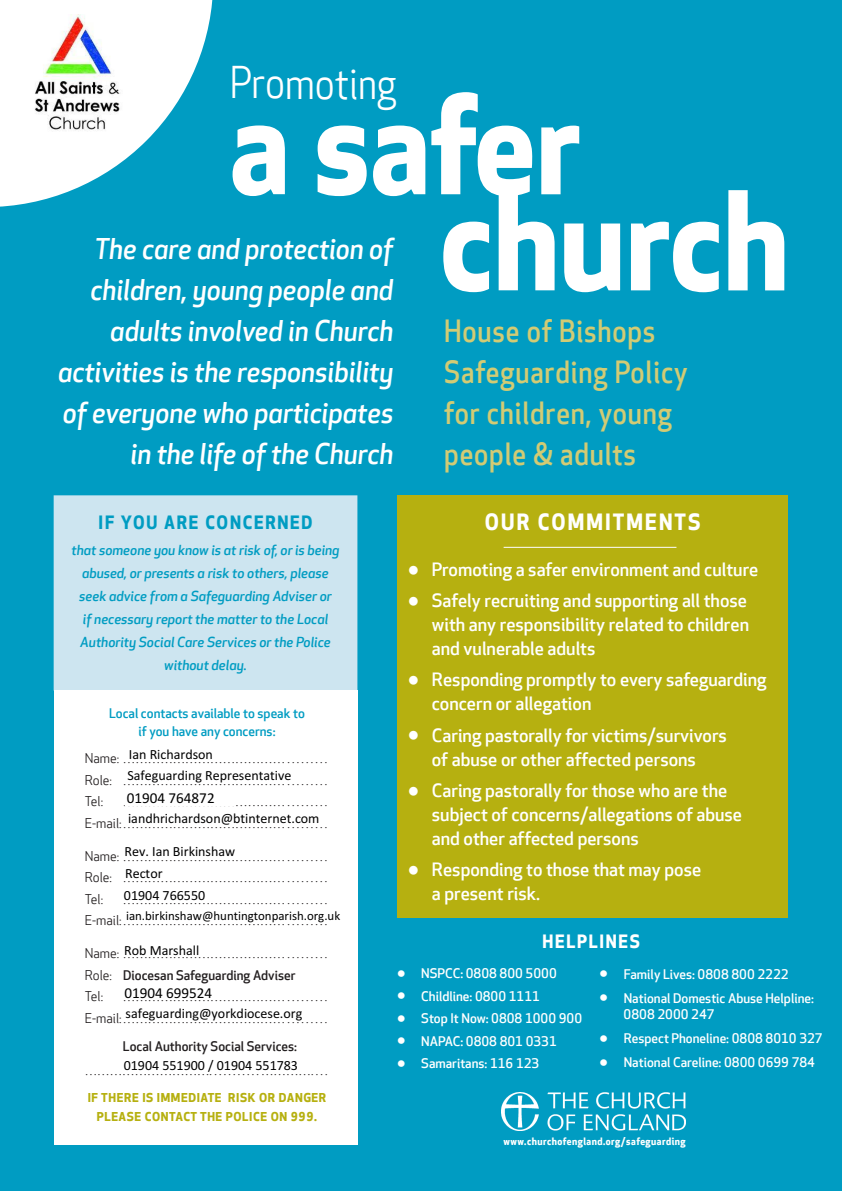
<style>
.page{position:relative;width:842px;height:1191px;background:#009cc2}
.page>*{position:absolute;margin:0;border:0;box-sizing:border-box;transform-origin:0 0}
.t1{font:700 133.6px "Apex New";color:#fff;scale:.9 1}
.t2{font:42px "Apex New";color:#fff;scale:.9 1}
.t3{font:500 30px/41px "Apex New";letter-spacing:.03em;color:#d2cb74;scale:.9 1}
.t4{font:italic 500 28px/41px "Apex New";color:#fff;text-align:right;scale:.95 1}
.t5{font:700 22px "Apex New";letter-spacing:.1em;color:#fff;scale:.95 1}
.t6{font:500 18px/24px "Apex New";color:#fff}
.t7{font:700 18px "Apex New";letter-spacing:.1em;color:#009cc2;scale:.95 1}
.t8{font:700 18px "Apex New";color:#fff;scale:.95 1}
.t9{font:15.2px "Calibri";color:#000}
.t10{font:14px/21.6px "Calibri";color:#000}
.t11{font:italic 500 13.6px/23px "Apex New";color:#009cc2;text-align:center}
.t12{font:13px/21.5px "Apex New";color:#231f20;text-align:right}
.t13{font:500 13px/16.7px "Apex New";color:#fff}
.t14{font:500 13px/18px "Apex New";color:#009cc2;text-align:center}
.t15{font:500 13px "Apex New";color:#231f20}
.t16{font:12.9px "Calibri";color:#000}
.t17{font:700 12px/19px "Apex New";letter-spacing:.05em;color:#b6b010;text-align:center}
.t18{font:700 10px "Apex New";letter-spacing:.05em;color:#fff;scale:.95 1}
.s1{font-weight:500}
.s2{font-size:31.4px}
.s3{font-weight:400;font-size:24.6px}
</style>
<div class="page">
<div style="left:397px;top:495px;width:391px;height:422px;background:#b6b010"></div>
<hr style="left:504px;top:547px;width:172px;height:1px;background:#fff">
<img style="left:502px;top:1092px;width:183px;height:39px">
<div style="left:54px;top:690px;width:303px;height:455px;background:#fff"></div>
<div style="left:54px;top:495px;width:303px;height:195px;background:#cde5f0"></div>
<svg style="left:0;top:0;width:213px;height:207px;fill:#fff"></svg>
<img style="left:18px;top:14px;width:117px;height:118px">
<h2 class="t2" style="left:230px;top:67px;width:186px">Promoting</h2>
<h1 class="t1" style="left:230px;top:94px;width:391px">A SAFER</h1>
<h1 class="t1" style="left:440px;top:190px;width:389px">CHURCH</h1>
<h3 class="t4" style="left:94px;top:231px;width:316px">The care and protection of</h3>
<h3 class="t4" style="left:91px;top:272px;width:320px">children, young people and</h3>
<h3 class="t4" style="left:58px;top:313px;width:354px">adults involved in Church activities is the responsibility of everyone who participates in the life of the Church</h3>
<h3 class="t3" style="left:444px;top:314px;width:272px">House of Bishops<br>Safeguarding Policy for children, young people &amp; adults</h3>
<p class="t7" style="left:99px;top:515px;width:227px">IF YOU ARE CONCERNED</p>
<p class="t11" style="left:72px;top:540px;width:269px">that someone you know is at risk of, or is being abused, or presents a risk to others, please seek advice from a Safeguarding Adviser or<br>if necessary report the matter to the Local Authority Social Care Services or the Police without delay.</p>
<p class="t14" style="left:109px;top:705px;width:197px">Local contacts available to speak to if you have any concerns:</p>
<p class="t12" style="left:85px;top:749px;width:244px;text-align:justify">Name: ………………………………… . . . . . . . . .<br>Role: ………………………………… . . . . . . . . .<br>Tel:</p>
<p class="t12" style="left:85px;top:792px;width:244px">………………………………… . . . . . . . . .<br>E-mail:………………………………… . . . . . . . . .</p>
<p class="t12" style="left:85px;top:846px;width:244px;text-align:justify">Name: ………………………………… . . . . . . . . .<br>Role: ………………………………… . . . . . . . . .<br>Tel:</p>
<p class="t12" style="left:85px;top:889px;width:244px">………………………………… . . . . . . . . .<br>E-mail:………………………………… . . . . . . . . .</p>
<p class="t12" style="left:85px;top:944px;width:244px;text-align:left">Name: ………………………………… . . . . . . . . .<br>Role: <span class="s1">Diocesan Safeguarding Adviser<br></span>Tel:</p>
<p class="t12" style="left:85px;top:987px;width:244px">………………………………… . . . . . . . . .<br>E-mail:………………………………… . . . . . . . . .</p>
<p class="t15" style="left:123px;top:1041px;width:176px">Local Authority Social Services:</p>
<p class="t12" style="left:85px;top:1060px;width:244px">…………………………...........…………....</p>
<p class="t17" style="left:88px;top:1089px;width:240px">IF THERE IS IMMEDIATE RISK OR DANGER<br>PLEASE CONTACT THE POLICE ON 999.</p>
<p class="t10" style="left:126px;top:744px;width:195px">Ian Richardson<br>Safeguarding Representative<br>01904 764862 iandhrichardson@btinternet.com</p>
<p class="t10" style="left:124px;top:841px;width:113px;line-height:21.9px">Rev. Ian Birkinshaw<br>Rector<br>01904 766550</p>
<p class="t16" style="left:126px;top:910px;width:216px">ian.birkinshaw@huntingtonparish.org.uk</p>
<p class="t10" style="left:124px;top:940px;width:77px">Rob Marshall</p>
<p class="t10" style="left:124px;top:983px;width:180px;line-height:20.5px">07914 668907 safeguarding@yorkdiocese.org</p>
<p class="t10" style="left:124px;top:1056px;width:176px">01904 551900 / 01904 551783</p>
<p class="t9" style="left:127px;top:791px;width:89px">01904 764872</p>
<p class="t9" style="left:124px;top:986px;width:89px">01904 699524</p>
<p class="t5" style="left:485px;top:513px;width:229px">OUR COMMITMENTS</p>
<p class="t6" style="left:407px;top:559px;width:353px"><span class="s2">•</span> Promoting a safer environment and culture</p>
<p class="t6" style="left:432px;top:590px;width:319px;text-align:justify;text-indent:-25px"><span class="s2">•</span> Safely recruiting and supporting all those with any responsibility related to children and vulnerable adults</p>
<p class="t6" style="left:432px;top:670px;width:336px;text-indent:-25px"><span class="s2">•</span> Responding promptly to every safeguarding concern or allegation</p>
<p class="t6" style="left:407px;top:725px;width:321px;text-align:center"><span class="s2">•</span> Caring pastorally for victims/survivors of abuse or other affected persons</p>
<p class="t6" style="left:432px;top:780px;width:312px;text-indent:-24px"><span class="s2">•</span> Caring pastorally for those who are the subject of concerns/allegations of abuse and other affected persons</p>
<p class="t6" style="left:432px;top:859px;width:271px;text-indent:-25px"><span class="s2">•</span> Responding to those that may pose a present risk.</p>
<p class="t8" style="left:543px;top:934px;width:104px">HELPLINES</p>
<p class="t13" style="left:397px;top:966px;width:162px"><span class="s3">•</span> NSPCC: 0808 800 5000</p>
<p class="t13" style="left:397px;top:989px;width:145px"><span class="s3">•</span> Childline: 0800 1111</p>
<p class="t13" style="left:397px;top:1011px;width:187px"><span class="s3">•</span> Stop It Now: 0808 1000 900</p>
<p class="t13" style="left:397px;top:1034px;width:162px"><span class="s3">•</span> NAPAC: 0808 801 0331</p>
<p class="t13" style="left:397px;top:1056px;width:144px"><span class="s3">•</span> Samaritans: 116 123</p>
<p class="t13" style="left:599px;top:967px;width:191px"><span class="s3">•</span> Family Lives: 0808 800 2222</p>
<p class="t13" style="left:624px;top:991px;width:192px;text-indent:-24px"><span class="s3">•</span> National Domestic Abuse Helpline:<br>0808 2000 247</p>
<p class="t13" style="left:599px;top:1031px;width:225px"><span class="s3">•</span> Respect Phoneline: 0808 8010 327</p>
<p class="t13" style="left:599px;top:1055px;width:217px"><span class="s3">•</span> National Careline: 0800 0699 784</p>
<p class="t18" style="left:503px;top:1137px;width:193px">WWW.CHURCHOFENGLAND.ORG/SAFEGUARDING</p>
</div>
